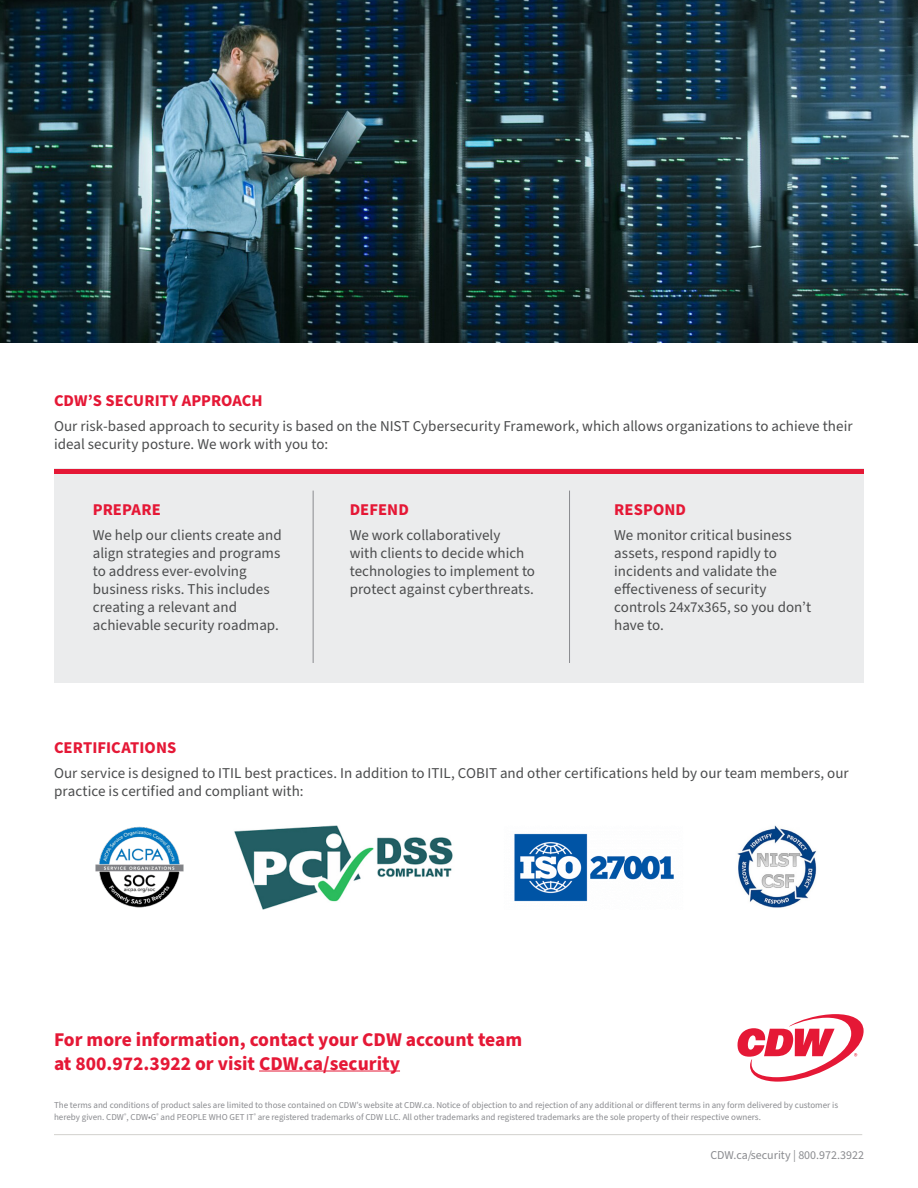
<style>
.page{position:relative;width:918px;height:1188px;background:#fff}
.page>*{position:absolute;margin:0;border:0;box-sizing:border-box;transform-origin:0 0}
.Body_-_CTA{font:700 19.5px/23.4px "Source Sans Pro";color:#e51836}
.Paragraph_Style_1{font:700 16.5px "Source Sans Pro";color:#e51836}
.Section_Header__Red{font:700 16.5px "Source Sans Pro";letter-spacing:.005em;color:#e51836}
.Body_10_12{font:15px/18px "Source Sans Pro";color:#4b4c4d}
.t1{font:12px "Source Sans Pro";color:#8a8b8f}
.Body_-_Disclaimer{font:9px/12px "Source Sans Pro";color:#8a8b8f}
</style>
<div class="page">
<div style="left:54px;top:469px;width:810px;height:214px;background:#e6e7e9"></div>
<div style="left:54px;top:469px;width:810px;height:5px;background:#e51836"></div>
<hr style="left:313px;top:491px;width:1px;height:172px;background:#8a8b8f">
<hr style="left:569px;top:491px;width:1px;height:172px;background:#8a8b8f">
<img style="left:514px;top:833px;width:160px;height:69px">
<img style="left:95px;top:826px;width:89px;height:82px">
<img style="left:737px;top:825px;width:80px;height:83px">
<img style="left:234px;top:825px;width:219px;height:85px">
<hr style="left:259px;top:1071px;width:141px;height:1px;background:#e51836">
<hr style="left:54px;top:1134px;width:808px;height:1px;background:#d2d1ce">
<svg style="left:738px;top:1014px;width:126px;height:68px"></svg>
<img style="left:0;top:0;width:918px;height:343px">
<p class="Paragraph_Style_1" style="left:54px;top:390px;width:210px">CDW’S SECURITY APPROACH</p>
<p class="Body_10_12" style="left:54px;top:418px;width:800px">Our risk-based approach to security is based on the NIST Cybersecurity Framework, which allows organizations to achieve their ideal security posture. We work with you to:</p>
<p class="Section_Header__Red" style="left:93px;top:498px;width:69px">PREPARE</p>
<p class="Body_10_12" style="left:93px;top:526px;width:190px">We help our clients create and align strategies and programs to address ever-evolving business risks. This includes creating a relevant and achievable security roadmap.</p>
<p class="Section_Header__Red" style="left:350px;top:498px;width:61px">DEFEND</p>
<p class="Body_10_12" style="left:350px;top:526px;width:187px">We work collaboratively<br>with clients to decide which technologies to implement to protect against cyberthreats.</p>
<p class="Section_Header__Red" style="left:614px;top:498px;width:73px">RESPOND</p>
<p class="Body_10_12" style="left:614px;top:526px;width:198px">We monitor critical business assets, respond rapidly to incidents and validate the effectiveness of security controls 24x7x365, so you don’t have to.</p>
<p class="Paragraph_Style_1" style="left:54px;top:736px;width:124px">CERTIFICATIONS</p>
<p class="Body_10_12" style="left:54px;top:764px;width:796px">Our service is designed to ITIL best practices. In addition to ITIL, COBIT and other certifications held by our team members, our practice is certified and compliant with:</p>
<p class="Body_-_CTA" style="left:54px;top:1028px;width:470px">For more information, contact your CDW account team at 800.972.3922 or visit CDW.ca/security</p>
<p class="Body_-_Disclaimer" style="left:54px;top:1099px;width:786px">The terms and conditions of product sales are limited to those contained on CDW’s website at CDW.ca. Notice of objection to and rejection of any additional or different terms in any form delivered by customer is hereby given. CDW<sup>®</sup>, CDW•G<sup>®</sup> and PEOPLE WHO GET IT<sup>®</sup> are registered trademarks of CDW LLC. All other trademarks and registered trademarks are the sole property of their respective owners.</p>
<p class="t1" style="left:710px;top:1147px;width:155px">CDW.ca/security | 800.972.3922</p>
</div>
